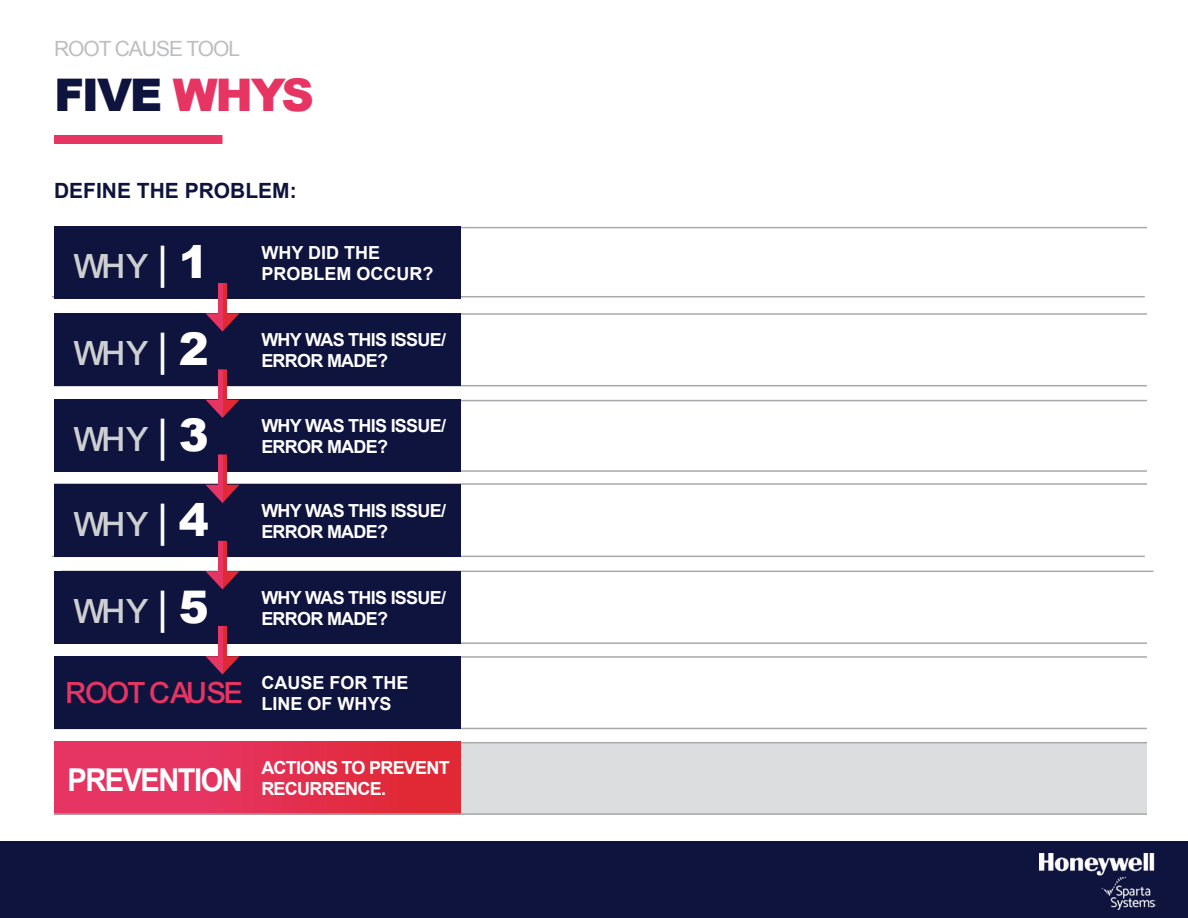
<style>
.page{position:relative;width:1188px;height:918px;background:#fff}
.page>*{position:absolute;margin:0;border:0;box-sizing:border-box;transform-origin:0 0}
.t1{font:900 45px "Arial";letter-spacing:-.05em;color:#0f143f}
.t2{font:36px "Arial Mdm";letter-spacing:-.05em;color:#cdcfd0}
.t3{font:700 31.5px "Arial";letter-spacing:-.05em;color:#fff;scale:.92 1}
.t4{font:31.5px "Arial Mdm";letter-spacing:-.05em;color:#e63562}
.Bodycopy{font:700 21px "Arial";color:#0f143f}
.Bodycopy-2{font:21px "Arial";letter-spacing:-.05em;color:#bcbec0}
.Bodycopy-3{font:700 18px/21px "Arial";letter-spacing:-.04em;color:#fff}
.Bodycopy-4{font:700 18px/21px "Arial";color:#fff}
.s1{color:#e63562}
.s2{font-family:"Arial";font-size:45px;color:#fff}
.s3{font-family:"Arial";font-weight:900;font-size:45px;color:#fff}
</style>
<div class="page">
<div style="left:460px;top:742px;width:687px;height:73px;background:#dcddde"></div>
<hr style="left:52px;top:296px;width:1093px;height:1px;background:#a7a9ac">
<hr style="left:54px;top:385px;width:1093px;height:1px;background:#a7a9ac">
<hr style="left:54px;top:470px;width:1093px;height:2px;background:#a7a9ac">
<hr style="left:52px;top:556px;width:1093px;height:1px;background:#a7a9ac">
<hr style="left:54px;top:642px;width:1093px;height:2px;background:#a7a9ac">
<hr style="left:54px;top:728px;width:1093px;height:1px;background:#a7a9ac">
<hr style="left:54px;top:227px;width:1093px;height:1px;background:#a7a9ac">
<hr style="left:54px;top:313px;width:1093px;height:2px;background:#a7a9ac">
<hr style="left:54px;top:400px;width:1093px;height:1px;background:#a7a9ac">
<hr style="left:54px;top:483px;width:1093px;height:2px;background:#a7a9ac">
<hr style="left:60px;top:571px;width:1093px;height:1px;background:#a7a9ac">
<hr style="left:54px;top:656px;width:1093px;height:2px;background:#a7a9ac">
<hr style="left:54px;top:742px;width:1093px;height:1px;background:#a7a9ac">
<div style="left:54px;top:656px;width:406px;height:72px;background:#0f143f"></div>
<div style="left:54px;top:571px;width:406px;height:73px;background:#0f143f"></div>
<svg style="left:218px;top:626px;width:9px;height:30px"></svg>
<svg style="left:205px;top:656px;width:34px;height:19px"></svg>
<div style="left:54px;top:485px;width:406px;height:72px;background:#0f143f"></div>
<svg style="left:218px;top:541px;width:9px;height:30px"></svg>
<svg style="left:205px;top:571px;width:34px;height:18px"></svg>
<div style="left:54px;top:400px;width:406px;height:72px;background:#0f143f"></div>
<svg style="left:218px;top:454px;width:9px;height:31px"></svg>
<svg style="left:206px;top:485px;width:33px;height:18px"></svg>
<div style="left:54px;top:313px;width:406px;height:73px;background:#0f143f"></div>
<svg style="left:218px;top:369px;width:9px;height:31px"></svg>
<svg style="left:206px;top:400px;width:33px;height:18px"></svg>
<div style="left:54px;top:135px;width:168px;height:9px;background:#e63562"></div>
<div style="left:0;top:841px;width:1188px;height:77px;background:#0f143f"></div>
<img style="left:1040px;top:853px;width:116px;height:56px">
<div style="left:54px;top:227px;width:406px;height:72px;background:#0f143f"></div>
<svg style="left:218px;top:283px;width:9px;height:30px"></svg>
<svg style="left:205px;top:313px;width:34px;height:19px"></svg>
<div style="left:54px;top:742px;width:406px;height:72px;background:linear-gradient(to right,#e7386e,#e02935)"></div>
<hr style="left:54px;top:813px;width:1093px;height:2px;background:#a7a9ac">
<p class="Bodycopy-2" style="left:54px;top:35px;width:188px">ROOT CAUSE TOOL</p>
<p class="t1" style="left:54px;top:63px;width:262px">FIVE <span class="s1">WHYS</span></p>
<p class="Bodycopy" style="left:54px;top:176px;width:244px">DEFINE THE PROBLEM:</p>
<p class="t2" style="left:74px;top:247px;width:137px">WHY <span class="s2">|</span> <span class="s3">1</span></p>
<p class="Bodycopy-4" style="left:261px;top:243px;width:173px">WHY DID THE<br>PROBLEM OCCUR?</p>
<p class="t2" style="left:74px;top:333px;width:137px">WHY <span class="s2">|</span> <span class="s3">2</span></p>
<p class="Bodycopy-3" style="left:261px;top:329px;width:186px">WHY WAS THIS ISSUE/<br>ERROR MADE?</p>
<p class="t2" style="left:74px;top:420px;width:137px">WHY <span class="s2">|</span> <span class="s3">3</span></p>
<p class="Bodycopy-3" style="left:261px;top:416px;width:186px">WHY WAS THIS ISSUE/<br>ERROR MADE?</p>
<p class="t2" style="left:74px;top:504px;width:137px">WHY <span class="s2">|</span> <span class="s3">4</span></p>
<p class="Bodycopy-3" style="left:261px;top:501px;width:186px">WHY WAS THIS ISSUE/<br>ERROR MADE?</p>
<p class="t2" style="left:74px;top:591px;width:137px">WHY <span class="s2">|</span> <span class="s3">5</span></p>
<p class="Bodycopy-3" style="left:261px;top:587px;width:186px">WHY WAS THIS ISSUE/<br>ERROR MADE?</p>
<p class="t4" style="left:68px;top:676px;width:179px">ROOT CAUSE</p>
<p class="Bodycopy-4" style="left:261px;top:672px;width:149px">CAUSE FOR THE<br>LINE OF WHYS</p>
<p class="t3" style="left:68px;top:759px;width:192px">PREVENTION</p>
<p class="Bodycopy-3" style="left:261px;top:758px;width:190px">ACTIONS TO PREVENT<br>RECURRENCE.</p>
</div>
